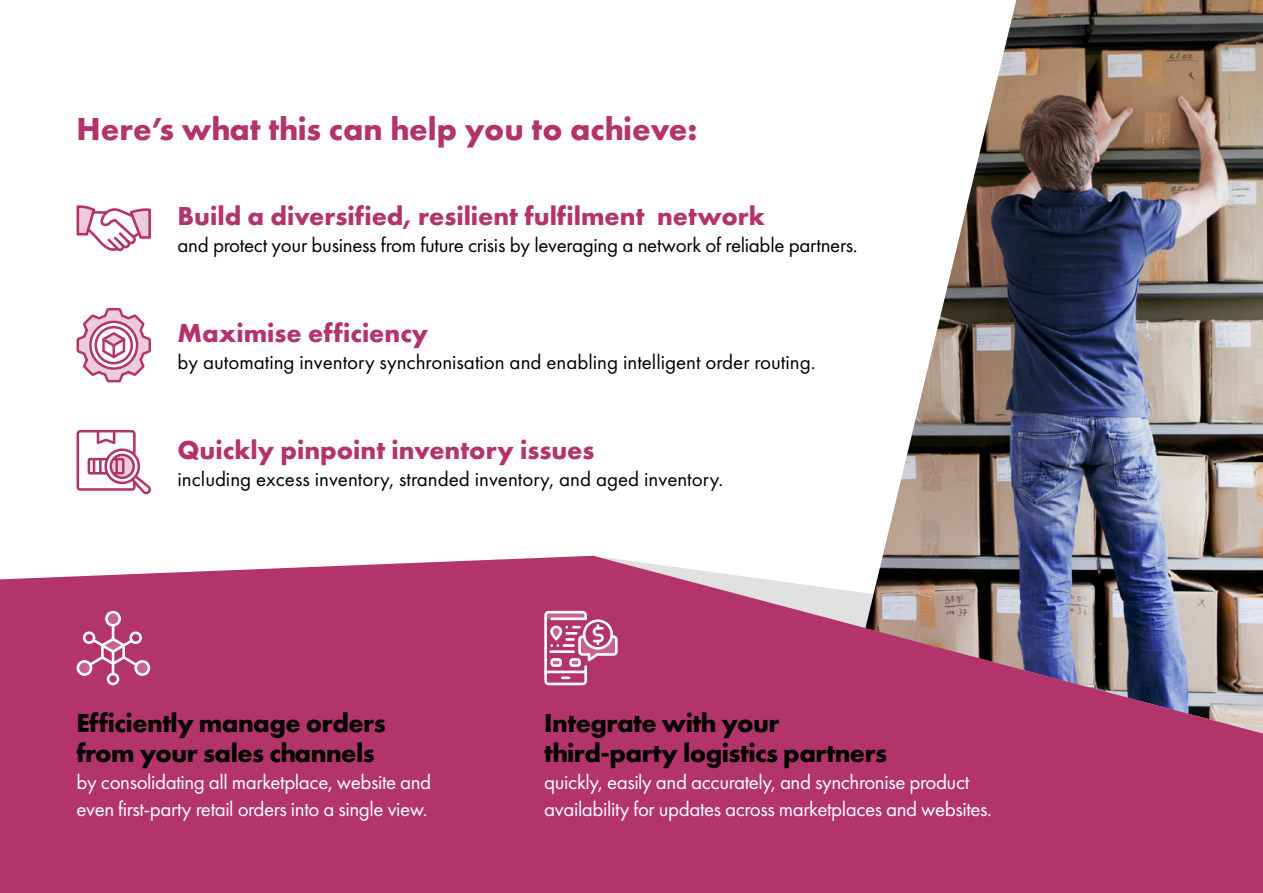
<style>
.page{position:relative;width:1263px;height:893px;background:#fff}
.page>*{position:absolute;margin:0;border:0;box-sizing:border-box;transform-origin:0 0}
.t1{font:700 33px "Futura PT";color:#b3336b}
.t2{font:700 27px "Futura PT";color:#b3336b}
.t3{font:700 27px/30px "Futura PT";letter-spacing:-.02em;color:#000}
.t4{font:21px "Futura PT";color:#000}
.t5{font:21px/27px "Futura PT";letter-spacing:-.02em;color:#fff}
</style>
<div class="page">
<img style="left:882px;top:0;width:381px;height:556px">
<svg style="left:0;top:556px;width:1263px;height:337px;background:#ad3f70"></svg>
<svg style="left:544px;top:556px;width:331px;height:129px"></svg>
<svg style="left:77px;top:611px;width:73px;height:74px;background:#c15b88"></svg>
<svg style="left:77px;top:308px;width:74px;height:74px"></svg>
<hr style="left:112px;top:344px;width:3px;height:14px;background:#b3336b">
<svg style="left:77px;top:205px;width:74px;height:46px"></svg>
<hr style="left:92px;top:211px;width:16px;height:3px;background:#b3336b">
<svg style="left:77px;top:430px;width:74px;height:64px"></svg>
<h1 class="t1" style="left:77px;top:108px;width:622px">Here’s what this can help you to achieve:</h1>
<p class="t2" style="left:178px;top:199px;width:589px">Build a diversified, resilient fulfilment network</p>
<p class="t4" style="left:178px;top:233px;width:681px">and protect your business from future crisis by leveraging a network of reliable partners.</p>
<p class="t2" style="left:178px;top:316px;width:252px">Maximise efficiency</p>
<p class="t4" style="left:178px;top:350px;width:639px">by automating inventory synchronisation and enabling intelligent order routing.</p>
<p class="t2" style="left:178px;top:432px;width:418px">Quickly pinpoint inventory issues</p>
<p class="t4" style="left:178px;top:466px;width:547px">including excess inventory, stranded inventory, and aged inventory.</p>
<p class="t3" style="left:77px;top:708px;width:311px">Efficiently manage orders from your sales channels</p>
<p class="t5" style="left:77px;top:769px;width:356px">by consolidating all marketplace, website and even first-party retail orders into a single view.</p>
<p class="t3" style="left:544px;top:708px;width:344px">Integrate with your third-party logistics partners</p>
<p class="t5" style="left:544px;top:769px;width:449px">quickly, easily and accurately, and synchronise product availability for updates across marketplaces and websites.</p>
</div>
